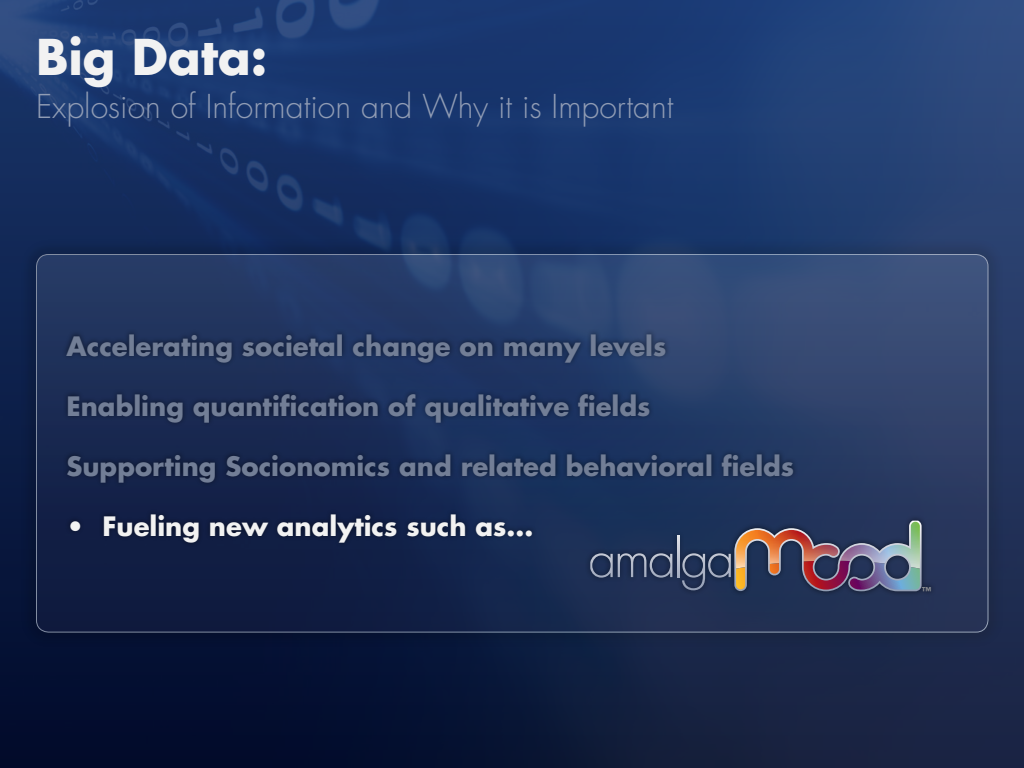
<style>
.page{position:relative;width:1024px;height:768px;background:#fff}
.page>*{position:absolute;margin:0;border:0;box-sizing:border-box;transform-origin:0 0}
.t1{font:700 48px "Futura";color:#f2f2f2}
.Subtitle{font:300 32px "Futura";color:#909cb4}
.Bullet_Points{font:700 26px "Futura";color:#727e96}
.Bullet_Points-2{font:700 26px "Futura";color:#f2f2f2}
.t2{font:700 10.5px "Futura";color:#939598}
</style>
<div class="page">
<img style="left:0;top:0;width:1024px;height:768px">
<div style="left:61px;top:329px;width:737px;height:219px;background:#000;opacity:.5"></div>
<div style="left:585px;top:515px;width:351px;height:82px;background:#1e3157"></div>
<svg style="left:590px;top:553px;width:82px;height:25px"></svg>
<svg style="left:677px;top:536px;width:2px;height:41px"></svg>
<img style="left:682px;top:521px;width:240px;height:70px">
<p class="t1" style="left:36px;top:24px;width:233px">Big Data:</p>
<p class="Subtitle" style="left:36px;top:86px;width:639px">Explosion of Information and Why it is Important</p>
<p class="Bullet_Points" style="left:66px;top:328px;width:601px">Accelerating societal change on many levels</p>
<p class="Bullet_Points" style="left:66px;top:388px;width:586px">Enabling quantification of qualitative fields</p>
<p class="Bullet_Points" style="left:66px;top:448px;width:729px">Supporting Socionomics and related behavioral fields</p>
<p class="Bullet_Points-2" style="left:66px;top:508px;width:468px">• Fueling new analytics such as...</p>
<p class="t2" style="left:922px;top:584px;width:11px">™</p>
</div>
